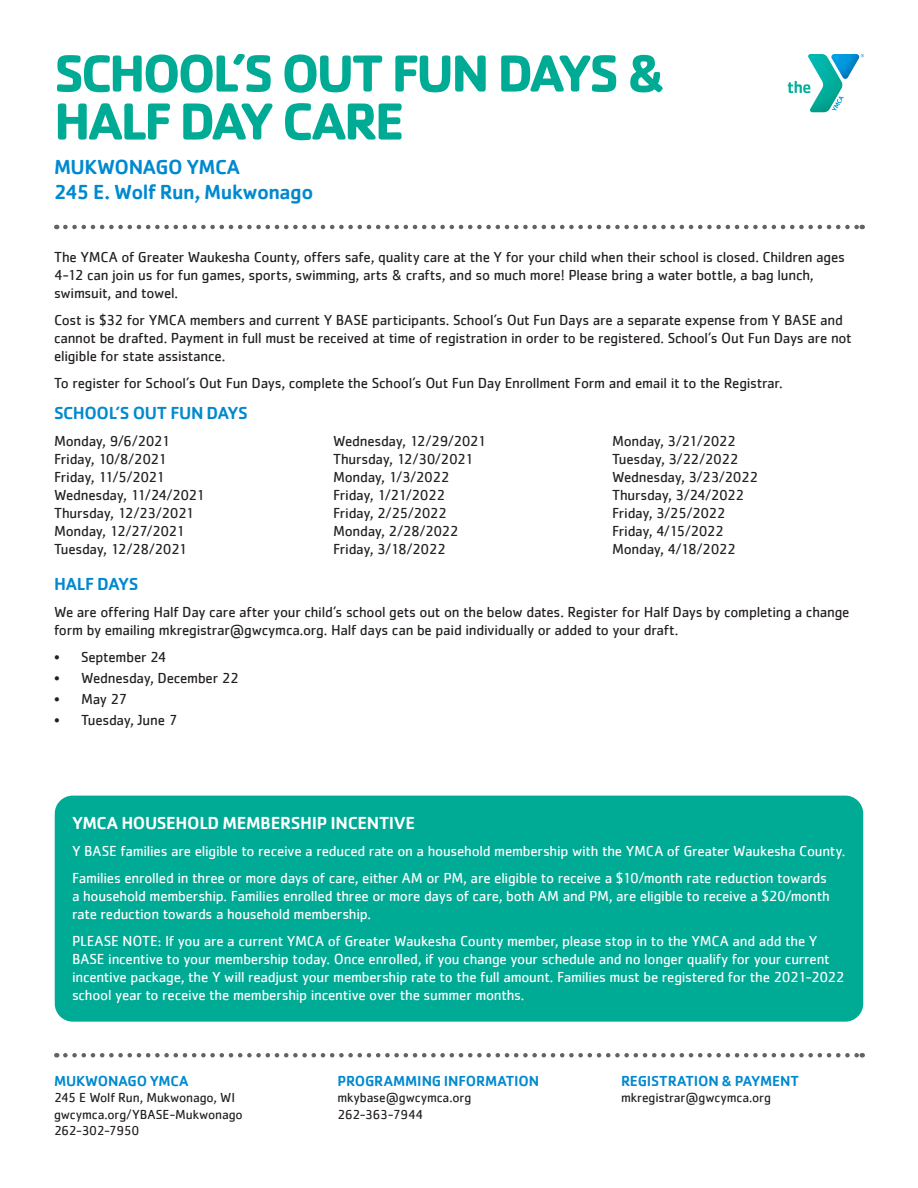
<style>
.page{position:relative;width:918px;height:1188px;background:#fff}
.page>*{position:absolute;margin:0;border:0;box-sizing:border-box;transform-origin:0 0}
.Grid_Text_-_9_Book{font:700 54px/48px "Cachet";letter-spacing:-.055em;color:#00ab95}
.Grid_Text_-_9_Book-2{font:500 21px "Cachet";letter-spacing:-.02em;color:#0089cf}
.Grid_Text_-_9_Book-3{font:500 18px "Cachet";letter-spacing:-.02em;color:#fff}
.Grid_Text_-_9_Book-4{font:500 18px "Cachet";letter-spacing:-.025em;color:#0089cf}
.Grid_Text_-_9_Book-5{font:15px/18px "Cachet";letter-spacing:-.015em;color:#231f20}
.Grid_Text_-_9_Book-6{font:15px/18px "Cachet";letter-spacing:-.015em;color:#fff}
.SOFD_Dates{font:15px "Cachet";letter-spacing:-.02em;color:#231f20}
.Grid_Text_-_9_Medium{font:500 15px "Cachet";letter-spacing:-.01em;color:#0089cf}
.Grid_Text_-_9_Book-7{font:500 15px "Cachet";letter-spacing:-.01em;color:#0089cf}
.Grid_Text_-_9_Book-8{font:13.5px "Cachet";letter-spacing:-.01em;color:#231f20}
.Grid_Text_-_9_Book-9{font:13.5px "Cachet";letter-spacing:-.03em;color:#231f20}
</style>
<div class="page">
<svg style="left:65px;top:1053px;width:798px;height:5px"></svg>
<div style="left:55px;top:796px;width:808px;height:226px;background:#00ab95;border-radius:18px"></div>
<svg style="left:788px;top:54px;width:76px;height:58px"></svg>
<svg style="left:65px;top:225px;width:798px;height:4px"></svg>
<p class="Grid_Text_-_9_Book" style="left:54px;top:47px;width:612px">SCHOOL’S OUT FUN DAYS &amp;<br>HALF DAY CARE</p>
<p class="Grid_Text_-_9_Book-2" style="left:54px;top:154px;width:188px">MUKWONAGO YMCA</p>
<p class="Grid_Text_-_9_Book-2" style="left:54px;top:179px;width:261px">245 E. Wolf Run, Mukwonago</p>
<p class="Grid_Text_-_9_Book-5" style="left:54px;top:248px;width:792px">The YMCA of Greater Waukesha County, offers safe, quality care at the Y for your child when their school is closed. Children ages<br>4-12 can join us for fun games, sports, swimming, arts &amp; crafts, and so much more! Please bring a water bottle, a bag lunch, swimsuit, and towel.</p>
<p class="Grid_Text_-_9_Book-5" style="left:54px;top:311px;width:799px">Cost is $32 for YMCA members and current Y BASE participants. School’s Out Fun Days are a separate expense from Y BASE and cannot be drafted. Payment in full must be received at time of registration in order to be registered. School’s Out Fun Days are not eligible for state assistance.</p>
<p class="Grid_Text_-_9_Book-5" style="left:54px;top:374px;width:730px">To register for School’s Out Fun Days, complete the School’s Out Fun Day Enrollment Form and email it to the Registrar.</p>
<p class="Grid_Text_-_9_Book-4" style="left:54px;top:402px;width:196px">SCHOOL’S OUT FUN DAYS</p>
<p class="SOFD_Dates" style="left:54px;top:432px;width:118px">Monday, 9/6/2021</p>
<p class="Grid_Text_-_9_Book-5" style="left:54px;top:450px;width:114px">Friday, 10/8/2021</p>
<p class="Grid_Text_-_9_Book-5" style="left:54px;top:468px;width:112px">Friday, 11/5/2021</p>
<p class="Grid_Text_-_9_Book-5" style="left:54px;top:486px;width:152px">Wednesday, 11/24/2021</p>
<p class="SOFD_Dates" style="left:54px;top:504px;width:142px">Thursday, 12/23/2021</p>
<p class="SOFD_Dates" style="left:54px;top:522px;width:132px">Monday, 12/27/2021</p>
<p class="SOFD_Dates" style="left:54px;top:540px;width:135px">Tuesday, 12/28/2021</p>
<p class="SOFD_Dates" style="left:333px;top:432px;width:155px">Wednesday, 12/29/2021</p>
<p class="SOFD_Dates" style="left:333px;top:450px;width:142px">Thursday, 12/30/2021</p>
<p class="Grid_Text_-_9_Book-5" style="left:333px;top:468px;width:118px">Monday, 1/3/2022</p>
<p class="Grid_Text_-_9_Book-5" style="left:333px;top:486px;width:114px">Friday, 1/21/2022</p>
<p class="Grid_Text_-_9_Book-5" style="left:333px;top:504px;width:116px">Friday, 2/25/2022</p>
<p class="Grid_Text_-_9_Book-5" style="left:333px;top:522px;width:127px">Monday, 2/28/2022</p>
<p class="Grid_Text_-_9_Book-5" style="left:333px;top:540px;width:114px">Friday, 3/18/2022</p>
<p class="SOFD_Dates" style="left:612px;top:432px;width:126px">Monday, 3/21/2022</p>
<p class="SOFD_Dates" style="left:612px;top:450px;width:128px">Tuesday, 3/22/2022</p>
<p class="SOFD_Dates" style="left:612px;top:468px;width:148px">Wednesday, 3/23/2022</p>
<p class="SOFD_Dates" style="left:612px;top:486px;width:134px">Thursday, 3/24/2022</p>
<p class="SOFD_Dates" style="left:612px;top:504px;width:115px">Friday, 3/25/2022</p>
<p class="Grid_Text_-_9_Book-5" style="left:612px;top:522px;width:114px">Friday, 4/15/2022</p>
<p class="Grid_Text_-_9_Book-5" style="left:612px;top:540px;width:125px">Monday, 4/18/2022</p>
<p class="Grid_Text_-_9_Book-4" style="left:54px;top:573px;width:86px">HALF DAYS</p>
<p class="Grid_Text_-_9_Book-5" style="left:54px;top:603px;width:797px">We are offering Half Day care after your child’s school gets out on the below dates. Register for Half Days by completing a change form by emailing mkregistrar@gwcymca.org. Half days can be paid individually or added to your draft.</p>
<p class="Grid_Text_-_9_Book-5" style="left:54px;top:648px;width:114px">• September 24</p>
<p class="Grid_Text_-_9_Book-5" style="left:54px;top:669px;width:186px">• Wednesday, December 22</p>
<p class="Grid_Text_-_9_Book-5" style="left:54px;top:690px;width:75px">• May 27</p>
<p class="Grid_Text_-_9_Book-5" style="left:54px;top:711px;width:125px">• Tuesday, June 7</p>
<p class="Grid_Text_-_9_Book-3" style="left:72px;top:812px;width:345px">YMCA HOUSEHOLD MEMBERSHIP INCENTIVE</p>
<p class="Grid_Text_-_9_Book-6" style="left:72px;top:842px;width:775px">Y BASE families are eligible to receive a reduced rate on a household membership with the YMCA of Greater Waukesha County.</p>
<p class="Grid_Text_-_9_Book-6" style="left:72px;top:869px;width:759px">Families enrolled in three or more days of care, either AM or PM, are eligible to receive a $10/month rate reduction towards a household membership. Families enrolled three or more days of care, both AM and PM, are eligible to receive a $20/month rate reduction towards a household membership.</p>
<p class="Grid_Text_-_9_Book-6" style="left:72px;top:932px;width:774px">PLEASE NOTE: If you are a current YMCA of Greater Waukesha County member, please stop in to the YMCA and add the Y BASE incentive to your membership today. Once enrolled, if you change your schedule and no longer qualify for your current incentive package, the Y will readjust your membership rate to the full amount. Families must be registered for the 2021-2022 school year to receive the membership incentive over the summer months.</p>
<p class="Grid_Text_-_9_Medium" style="left:54px;top:1072px;width:136px">MUKWONAGO YMCA</p>
<p class="Grid_Text_-_9_Book-8" style="left:54px;top:1090px;width:183px">245 E Wolf Run, Mukwonago, WI</p>
<p class="Grid_Text_-_9_Book-8" style="left:54px;top:1106px;width:190px">gwcymca.org/YBASE-Mukwonago</p>
<p class="Grid_Text_-_9_Book-9" style="left:54px;top:1122px;width:87px">262-302-7950</p>
<p class="Grid_Text_-_9_Book-7" style="left:338px;top:1072px;width:203px">PROGRAMMING INFORMATION</p>
<p class="Grid_Text_-_9_Book-8" style="left:338px;top:1090px;width:135px">mkybase@gwcymca.org</p>
<p class="Grid_Text_-_9_Book-8" style="left:338px;top:1106px;width:87px">262-363-7944</p>
<p class="Grid_Text_-_9_Medium" style="left:621px;top:1072px;width:179px">REGISTRATION &amp; PAYMENT</p>
<p class="Grid_Text_-_9_Book-8" style="left:621px;top:1090px;width:152px">mkregistrar@gwcymca.org</p>
</div>
